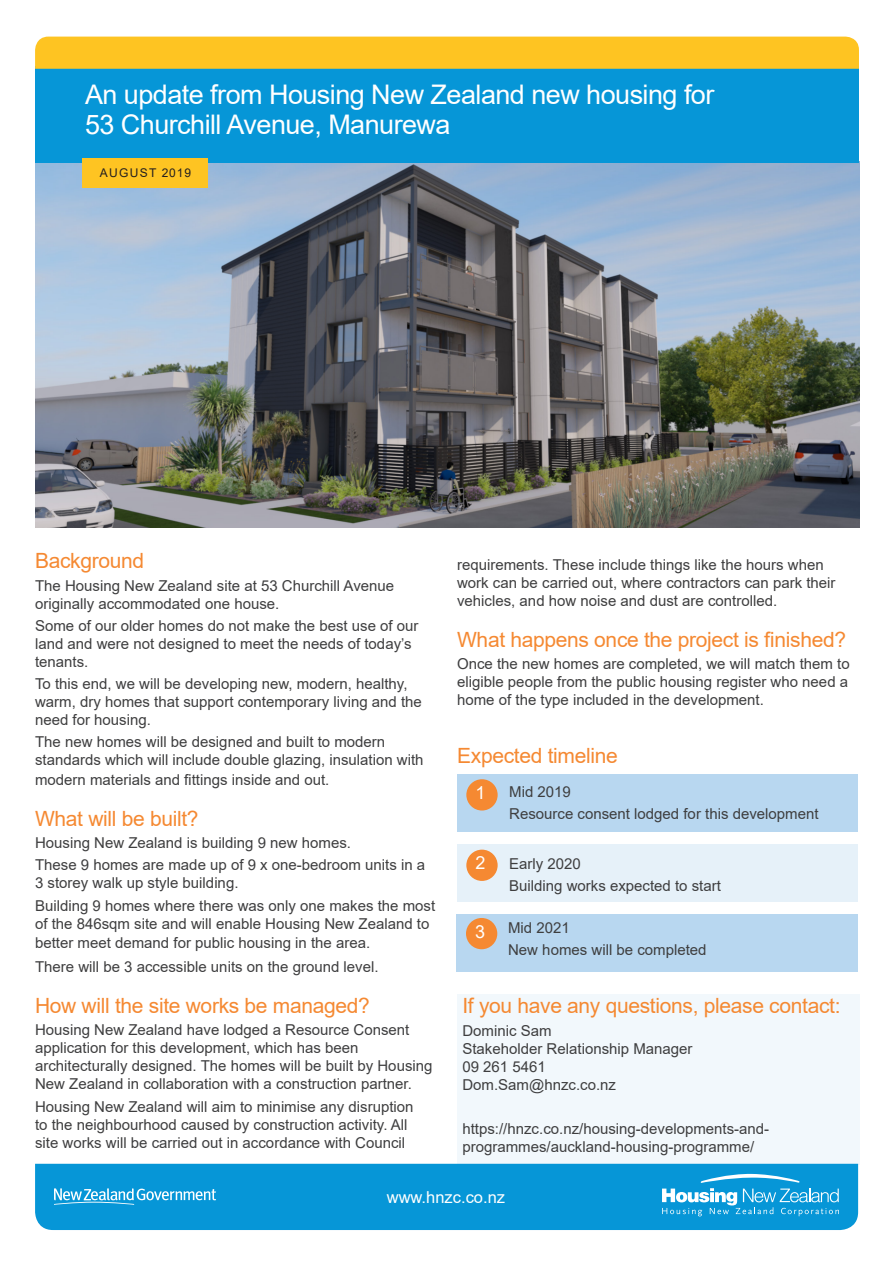
<style>
.page{position:relative;width:893px;height:1263px;background:#fff}
.page>*{position:absolute;margin:0;border:0;box-sizing:border-box;transform-origin:0 0}
.Main_Head{font:27px/30px "Arial";letter-spacing:-.02em;color:#fff}
.Subhead{font:21px "Arial";letter-spacing:-.015em;color:#f58932}
.t1{font:18px "Arial";color:#fff}
.Body_text{font:16.5px "Arial";color:#fff}
.Body_text-2{font:15px/18px "Arial";color:#3e3e3f}
.Main_Head_Sm{font:12px "Arial";letter-spacing:.11em;color:#231f20}
</style>
<div class="page">
<img style="left:35px;top:162px;width:824px;height:365px">
<div style="left:457px;top:994px;width:402px;height:170px;background:#f2f8fc"></div>
<div style="left:35px;top:66px;width:824px;height:96px;background:#0696d7"></div>
<div style="left:35px;top:37px;width:824px;height:32px;background:#fec422"></div>
<div style="left:82px;top:158px;width:125px;height:30px;background:#fec422"></div>
<div style="left:35px;top:1164px;width:823px;height:66px;background:#0696d7"></div>
<svg style="left:54px;top:1188px;width:162px;height:17px;background:#48b2e1"></svg>
<svg style="left:662px;top:1173px;width:177px;height:43px;background:#36aade"></svg>
<div style="left:457px;top:774px;width:401px;height:57px;background:#b8d7f0"></div>
<div style="left:466px;top:779px;width:32px;height:31px;background:#f58932;border-radius:50%"></div>
<div style="left:457px;top:845px;width:401px;height:57px;background:#e6f1f9"></div>
<div style="left:466px;top:850px;width:32px;height:31px;background:#f58932;border-radius:50%"></div>
<div style="left:457px;top:914px;width:401px;height:57px;background:#b8d7f0"></div>
<div style="left:466px;top:918px;width:31px;height:31px;background:#f58932;border-radius:50%"></div>
<p class="Main_Head" style="left:85px;top:80px;width:631px">An update from Housing New Zealand new housing for<br>53 Churchill Avenue, Manurewa</p>
<p class="Main_Head_Sm" style="left:100px;top:164px;width:93px">AUGUST 2019</p>
<p class="Subhead" style="left:35px;top:546px;width:111px">Background</p>
<p class="Body_text-2" style="left:35px;top:576px;width:361px">The Housing New Zealand site at 53 Churchill Avenue originally accommodated one house.</p>
<p class="Body_text-2" style="left:35px;top:616px;width:385px">Some of our older homes do not make the best use of our land and were not designed to meet the needs of today’s tenants.</p>
<p class="Body_text-2" style="left:35px;top:675px;width:388px">To this end, we will be developing new, modern, healthy, warm, dry homes that support contemporary living and the need for housing.</p>
<p class="Body_text-2" style="left:35px;top:733px;width:390px">The new homes will be designed and built to modern standards which will include double glazing, insulation with</p>
<p class="Body_text-2" style="left:35px;top:770px;width:296px">modern materials and fittings inside and out.</p>
<p class="Subhead" style="left:35px;top:804px;width:165px">What will be built?</p>
<p class="Body_text-2" style="left:35px;top:834px;width:317px">Housing New Zealand is building 9 new homes.</p>
<p class="Body_text-2" style="left:35px;top:856px;width:392px">These 9 homes are made up of 9 x one-bedroom units in a<br>3 storey walk up style building.</p>
<p class="Body_text-2" style="left:35px;top:896px;width:402px">Building 9 homes where there was only one makes the most of the 846sqm site and will enable Housing New Zealand to</p>
<p class="Body_text-2" style="left:35px;top:934px;width:337px">better meet demand for public housing in the area.</p>
<p class="Body_text-2" style="left:35px;top:957px;width:345px">There will be 3 accessible units on the ground level.</p>
<p class="Subhead" style="left:35px;top:991px;width:336px">How will the site works be managed?</p>
<p class="Body_text-2" style="left:35px;top:1021px;width:399px">Housing New Zealand have lodged a Resource Consent application for this development, which has been architecturally designed. The homes will be built by Housing New Zealand in collaboration with a construction partner.</p>
<p class="Body_text-2" style="left:35px;top:1097px;width:380px">Housing New Zealand will aim to minimise any disruption to the neighbourhood caused by construction activity. All site works will be carried out in accordance with Council</p>
<p class="Body_text-2" style="left:457px;top:555px;width:380px">requirements. These include things like the hours when work can be carried out, where contractors can park their vehicles, and how noise and dust are controlled.</p>
<p class="Subhead" style="left:457px;top:625px;width:390px">What happens once the project is finished?</p>
<p class="Body_text-2" style="left:457px;top:655px;width:394px;text-align:justify">Once the new homes are completed, we will match them to eligible people from the public housing register who need a home of the type included in the development.</p>
<p class="Subhead" style="left:457px;top:741px;width:162px">Expected timeline</p>
<p class="t1" style="left:476px;top:780px;width:12px">1</p>
<p class="Body_text-2" style="left:509px;top:782px;width:63px">Mid 2019</p>
<p class="Body_text-2" style="left:509px;top:804px;width:311px">Resource consent lodged for this development</p>
<p class="t1" style="left:476px;top:851px;width:12px">2</p>
<p class="Body_text-2" style="left:509px;top:855px;width:73px">Early 2020</p>
<p class="Body_text-2" style="left:509px;top:877px;width:213px">Building works expected to start</p>
<p class="t1" style="left:475px;top:919px;width:12px">3</p>
<p class="Body_text-2" style="left:508px;top:919px;width:63px">Mid 2021</p>
<p class="Body_text-2" style="left:508px;top:941px;width:200px">New homes will be completed</p>
<p class="Subhead" style="left:462px;top:991px;width:380px">If you have any questions, please contact:</p>
<p class="Body_text-2" style="left:462px;top:1021px;width:232px">Dominic Sam<br>Stakeholder Relationship Manager<br>09 261 5461<br>Dom.Sam@hnzc.co.nz</p>
<p class="Body_text-2" style="left:462px;top:1120px;width:308px">https://hnzc.co.nz/housing-developments-and&shy;programmes/auckland-housing-programme/</p>
<p class="Body_text" style="left:387px;top:1185px;width:120px">www.hnzc.co.nz</p>
</div>
